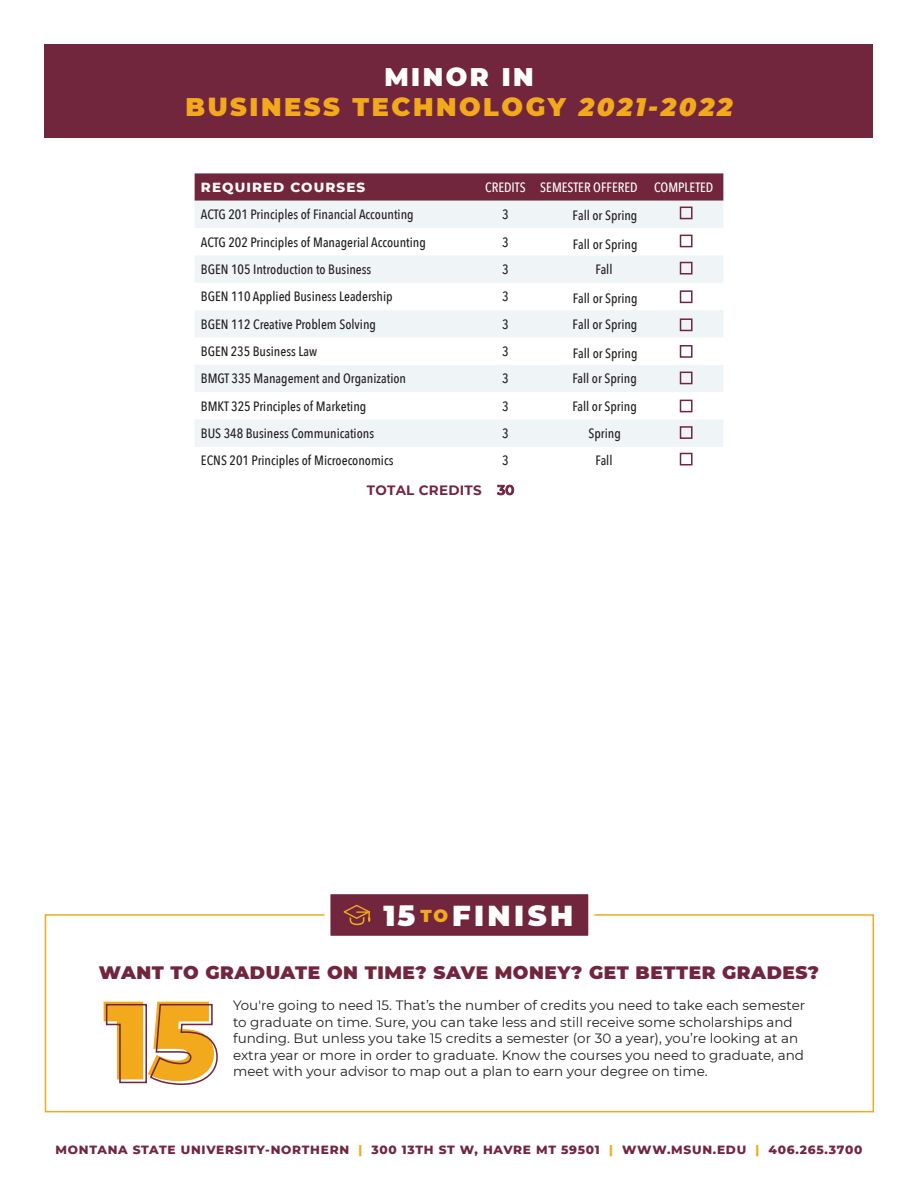
<style>
.page{position:relative;width:918px;height:1188px;background:#fff}
.page>*{position:absolute;margin:0;border:0;box-sizing:border-box;transform-origin:0 0}
.t1{font:900 111px "Montserrat";color:#f2aa1c}
.t2{font:900 28.8px "Montserrat";letter-spacing:.12em;color:#fff}
.t3{font:900 25.5px/30.6px "Montserrat";letter-spacing:.1em;color:#f2aa1c;text-align:center}
.t4{font:900 18px "Montserrat";letter-spacing:.03em;color:#72263d}
.t5{font:500 13.5px "Avenir Next Condensed";color:#231f20}
.t6{font:13.5px/16.5px "Montserrat";color:#231f20}
.t7{font:500 13.5px "Avenir Next Condensed";color:#fff}
.t8{font:800 13.5px "Montserrat";letter-spacing:.08em;color:#fbf9f9}
.t9{font:700 13.5px "Montserrat";letter-spacing:.02em;color:#72263d}
.t10{font:800 12.15px "Montserrat";letter-spacing:.06em;color:#72263d}
.s1{color:#fff}
.s2{font-style:italic}
.s3{font-weight:600}
.s4{font-size:17.25px;color:#f2aa1c}
.s5{color:#f2aa1c}
</style>
<div class="page">
<div style="left:45px;top:45px;width:828px;height:93px;background:#72263d"></div>
<svg style="left:195px;top:173px;width:528px;height:28px;background:#762c42"></svg>
<svg style="left:195px;top:201px;width:528px;height:246px;fill:#eff4f7"></svg>
<div style="left:680px;top:207px;width:13px;height:12px;border:2px solid #72263d"></div>
<div style="left:680px;top:235px;width:13px;height:12px;border:2px solid #72263d"></div>
<div style="left:680px;top:262px;width:13px;height:13px;border:2px solid #72263d"></div>
<div style="left:680px;top:290px;width:13px;height:13px;border:2px solid #72263d"></div>
<div style="left:680px;top:318px;width:13px;height:13px;border:2px solid #72263d"></div>
<div style="left:45px;top:914px;width:829px;height:198px;border:2px solid #f2aa1c"></div>
<svg style="left:321px;top:894px;width:276px;height:42px;background:#7e374a"></svg>
<div style="left:680px;top:345px;width:13px;height:13px;border:2px solid #72263d"></div>
<div style="left:680px;top:372px;width:13px;height:12px;border:2px solid #72263d"></div>
<div style="left:680px;top:400px;width:13px;height:12px;border:2px solid #72263d"></div>
<div style="left:680px;top:426px;width:13px;height:13px;border:2px solid #72263d"></div>
<div style="left:680px;top:453px;width:13px;height:12px;border:2px solid #72263d"></div>
<p class="t3" style="left:185px;top:60px;width:549px"><span class="s1">MINOR IN<br></span>BUSINESS TECHNOLOGY <span class="s2">2021-2022</span></p>
<p class="t8" style="left:201px;top:177px;width:166px">REQUIRED COURSES</p>
<p class="t7" style="left:485px;top:179px;width:42px">CREDITS</p>
<p class="t7" style="left:540px;top:179px;width:99px">SEMESTER OFFERED</p>
<p class="t7" style="left:654px;top:179px;width:61px">COMPLETED</p>
<p class="t5" style="left:201px;top:206px;width:214px">ACTG 201 Principles of Financial Accounting</p>
<p class="t5" style="left:502px;top:206px;width:8px">3</p>
<p class="t5" style="left:573px;top:207px;width:66px">Fall or Spring</p>
<p class="t5" style="left:201px;top:234px;width:227px">ACTG 202 Principles of Managerial Accounting</p>
<p class="t5" style="left:502px;top:234px;width:8px">3</p>
<p class="t5" style="left:573px;top:236px;width:66px">Fall or Spring</p>
<p class="t5" style="left:201px;top:261px;width:172px">BGEN 105 Introduction to Business</p>
<p class="t5" style="left:502px;top:261px;width:8px">3</p>
<p class="t5" style="left:596px;top:261px;width:19px">Fall</p>
<p class="t5" style="left:201px;top:288px;width:193px">BGEN 110 Applied Business Leadership</p>
<p class="t5" style="left:502px;top:288px;width:8px">3</p>
<p class="t5" style="left:573px;top:290px;width:66px">Fall or Spring</p>
<p class="t5" style="left:201px;top:316px;width:177px">BGEN 112 Creative Problem Solving</p>
<p class="t5" style="left:502px;top:316px;width:8px">3</p>
<p class="t5" style="left:573px;top:316px;width:66px">Fall or Spring</p>
<p class="t5" style="left:201px;top:343px;width:118px">BGEN 235 Business Law</p>
<p class="t5" style="left:502px;top:343px;width:8px">3</p>
<p class="t5" style="left:573px;top:345px;width:66px">Fall or Spring</p>
<p class="t5" style="left:201px;top:370px;width:207px">BMGT 335 Management and Organization</p>
<p class="t5" style="left:502px;top:370px;width:8px">3</p>
<p class="t5" style="left:572px;top:370px;width:66px">Fall or Spring</p>
<p class="t5" style="left:201px;top:398px;width:167px">BMKT 325 Principles of Marketing</p>
<p class="t5" style="left:502px;top:398px;width:8px">3</p>
<p class="t5" style="left:572px;top:398px;width:66px">Fall or Spring</p>
<p class="t5" style="left:201px;top:425px;width:175px">BUS 348 Business Communications</p>
<p class="t5" style="left:502px;top:425px;width:8px">3</p>
<p class="t5" style="left:588px;top:425px;width:34px">Spring</p>
<p class="t5" style="left:201px;top:452px;width:194px">ECNS 201 Principles of Microeconomics</p>
<p class="t5" style="left:502px;top:452px;width:8px">3</p>
<p class="t5" style="left:596px;top:452px;width:19px">Fall</p>
<p class="t9" style="left:367px;top:480px;width:149px">TOTAL CREDITS <span class="s3">30</span></p>
<p class="t2" style="left:384px;top:894px;width:191px">15 <span class="s4">TO</span>FINISH</p>
<p class="t4" style="left:99px;top:959px;width:722px">WANT TO GRADUATE ON TIME? SAVE MONEY? GET BETTER GRADES?</p>
<p class="t1" style="left:103px;top:957px;width:114px">15</p>
<p class="t6" style="left:233px;top:997px;width:574px">You're going to need 15. That’s the number of credits you need to take each semester to graduate on time. Sure, you can take less and still receive some scholarships and funding. But unless you take 15 credits a semester (or 30 a year), you’re looking at an extra year or more in order to graduate. Know the courses you need to graduate, and meet with your advisor to map out a plan to earn your degree on time.</p>
<p class="t10" style="left:56px;top:1141px;width:808px">MONTANA STATE UNIVERSITY-NORTHERN <span class="s5">|</span> 300 13TH ST W, HAVRE MT 59501 <span class="s5">|</span> WWW.MSUN.EDU <span class="s5">|</span> 406.265.3700</p>
</div>
